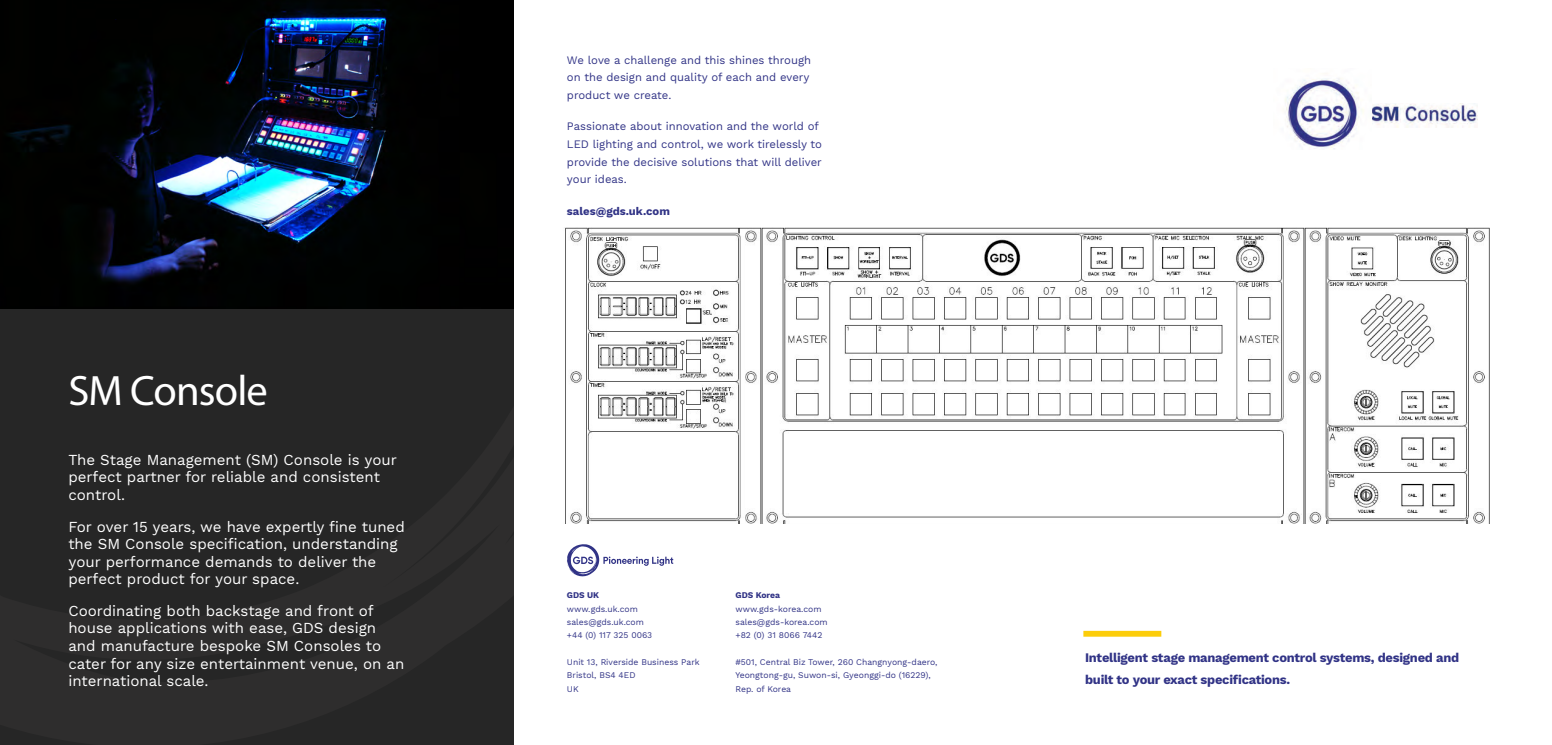
<style>
.page{position:relative;width:1552px;height:745px;background:#fff}
.page>*{position:absolute;margin:0;border:0;box-sizing:border-box;transform-origin:0 0}
.t1{font:42.62px "Myriad Pro";letter-spacing:-.02em;color:#fff}
.t2{font:15px/17.5px "Work Sans";color:#fff}
.t3{font:700 12.88px/22.1px "Work Sans";letter-spacing:-.02em;color:#313386}
.t4{font:11.25px/17.5px "Work Sans";color:#313386}
.t5{font:700 11.25px "Work Sans";color:#313386}
.t6{font:8.62px/13.4px "Work Sans";color:#313386}
.t7{font:700 8.62px "Work Sans";color:#313386}
</style>
<div class="page">
<div style="left:0;top:309px;width:514px;height:435px;background:#262626"></div>
<svg style="left:567px;top:544px;width:106px;height:33px"></svg>
<div style="left:1083px;top:630px;width:78px;height:6px;background:#fccd0a"></div>
<img style="left:0;top:0;width:514px;height:309px">
<img style="left:1372px;top:104px;width:106px;height:24px">
<img style="left:1285px;top:78px;width:79px;height:71px">
<img style="left:565px;top:228px;width:925px;height:295px">
<h1 class="t1" style="left:68px;top:364px;width:201px">SM Console</h1>
<p class="t2" style="left:68px;top:451px;width:330px">The Stage Management (SM) Console is your perfect partner for reliable and consistent control.</p>
<p class="t2" style="left:68px;top:518px;width:338px">For over 15 years, we have expertly fine tuned the SM Console specification, understanding your performance demands to deliver the perfect product for your space.</p>
<p class="t2" style="left:68px;top:602px;width:337px">Coordinating both backstage and front of house applications with ease, GDS design and manufacture bespoke SM Consoles to cater for any size entertainment venue, on an international scale.</p>
<p class="t4" style="left:567px;top:52px;width:246px">We love a challenge and this shines through on the design and quality of each and every product we create.</p>
<p class="t4" style="left:567px;top:118px;width:257px">Passionate about innovation and the world of LED lighting and control, we work tirelessly to provide the decisive solutions that will deliver your ideas.</p>
<p class="t5" style="left:567px;top:204px;width:104px">sales@gds.uk.com</p>
<p class="t7" style="left:567px;top:590px;width:34px">GDS UK</p>
<p class="t6" style="left:567px;top:602px;width:87px">www.gds.uk.com sales@gds.uk.com +44 (0) 117 325 0063</p>
<p class="t6" style="left:567px;top:655px;width:134px">Unit 13, Riverside Business Park<br>Bristol, BS4 4ED<br>UK</p>
<p class="t7" style="left:735px;top:590px;width:46px">GDS Korea</p>
<p class="t6" style="left:735px;top:602px;width:94px">www.gds-korea.com sales@gds-korea.com +82 (0) 31 8066 7442</p>
<p class="t6" style="left:735px;top:655px;width:204px">#501, Central Biz Tower, 260 Changnyong-daero,<br>Yeongtong-gu, Suwon-si, Gyeonggi-do (16229),<br>Rep. of Korea</p>
<p class="t3" style="left:1085px;top:646px;width:376px">Intelligent stage management control systems, designed and built to your exact specifications.</p>
</div>
